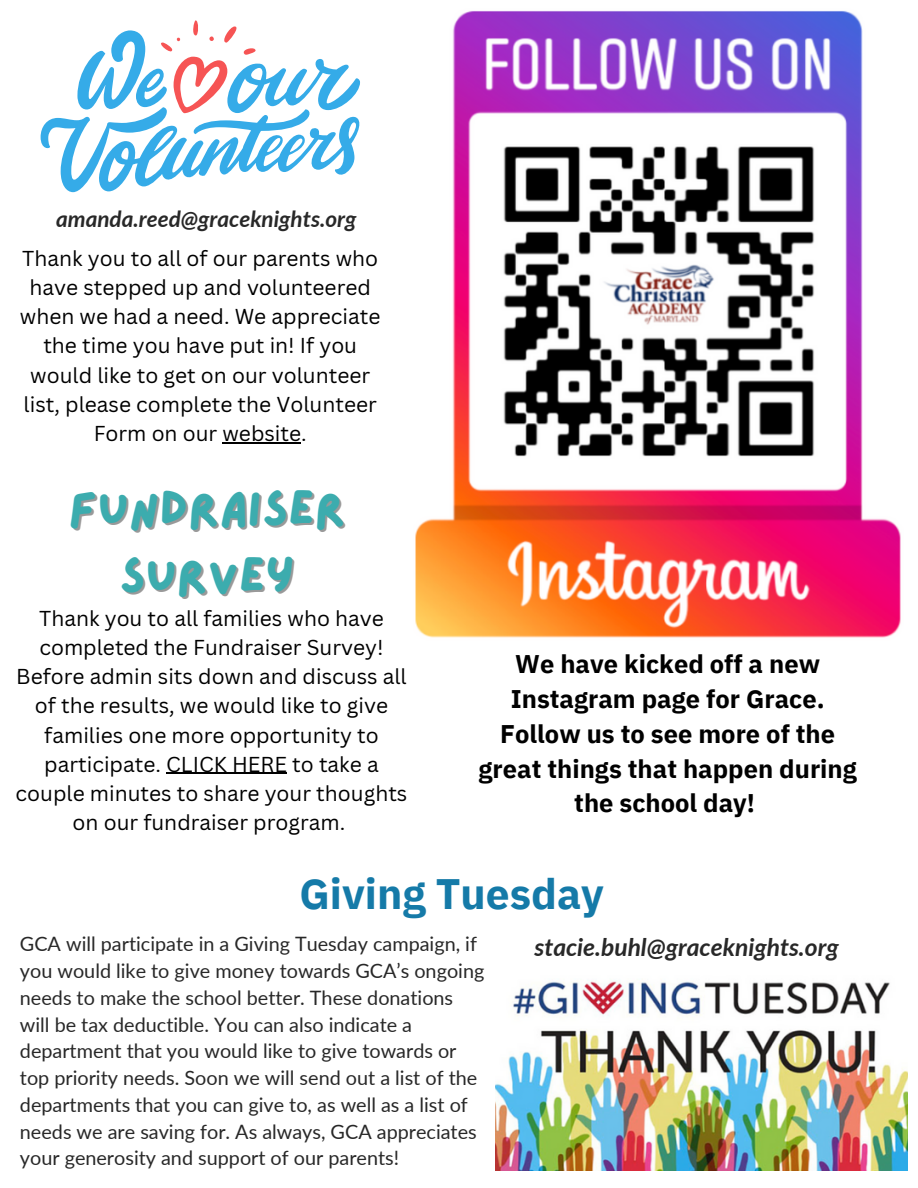
<style>
.page{position:relative;width:918px;height:1188px;background:#fff}
.page>*{position:absolute;margin:0;border:0;box-sizing:border-box;transform-origin:0 0}
.t1{font:48.9px/67.5px "Lazydog";color:#3cacae;text-align:center}
.t2{font:700 42.45px "IBM Plex Sans";color:#157aa8}
.t3{font:700 25.5px/34.8px "IBM Plex Sans";color:#000;text-align:center}
.t4{font:italic 700 24.6px "Lato";color:#282828}
.t5{font:italic 700 22.5px "Lato";color:#282828}
.t6{font:21px/29.2px "Canva Sans";color:#000;text-align:center}
.t7{font:19.8px/26.7px "Lato";color:#282828}
</style>
<div class="page">
<svg style="left:193px;top:20px;width:44px;height:10px"></svg>
<svg style="left:41px;top:30px;width:319px;height:162px"></svg>
<img style="left:415px;top:11px;width:486px;height:627px">
<img style="left:496px;top:980px;width:411px;height:191px">
<hr style="left:223px;top:442px;width:78px;height:1px;background:#000">
<hr style="left:166px;top:773px;width:121px;height:1px;background:#000">
<p class="t5" style="left:56px;top:205px;width:302px">amanda.reed@graceknights.org</p>
<p class="t6" style="left:20px;top:243px;width:362px">Thank you to all of our parents who have stepped up and volunteered when we had a need. We appreciate the time you have put in! If you would like to get on our volunteer list, please complete the Volunteer<br>Form on our website.</p>
<p class="t1" style="left:69px;top:476px;width:279px">FUNDRAISER<br>SURVEY</p>
<p class="t6" style="left:16px;top:603px;width:393px">Thank you to all families who have completed the Fundraiser Survey!<br>Before admin sits down and discuss all of the results, we would like to give families one more opportunity to participate. CLICK HERE to take a couple minutes to share your thoughts on our fundraiser program.</p>
<p class="t3" style="left:479px;top:646px;width:380px">We have kicked off a new<br>Instagram page for Grace.<br>Follow us to see more of the great things that happen during the school day!</p>
<p class="t2" style="left:299px;top:866px;width:306px">Giving Tuesday</p>
<p class="t4" style="left:534px;top:932px;width:306px">stacie.buhl@graceknights.org</p>
<p class="t7" style="left:20px;top:930px;width:466px">GCA will participate in a Giving Tuesday campaign, if you would like to give money towards GCA’s ongoing needs to make the school better. These donations will be tax deductible. You can also indicate a department that you would like to give towards or top priority needs. Soon we will send out a list of the departments that you can give to, as well as a list of needs we are saving for. As always, GCA appreciates your generosity and support of our parents!</p>
</div>
